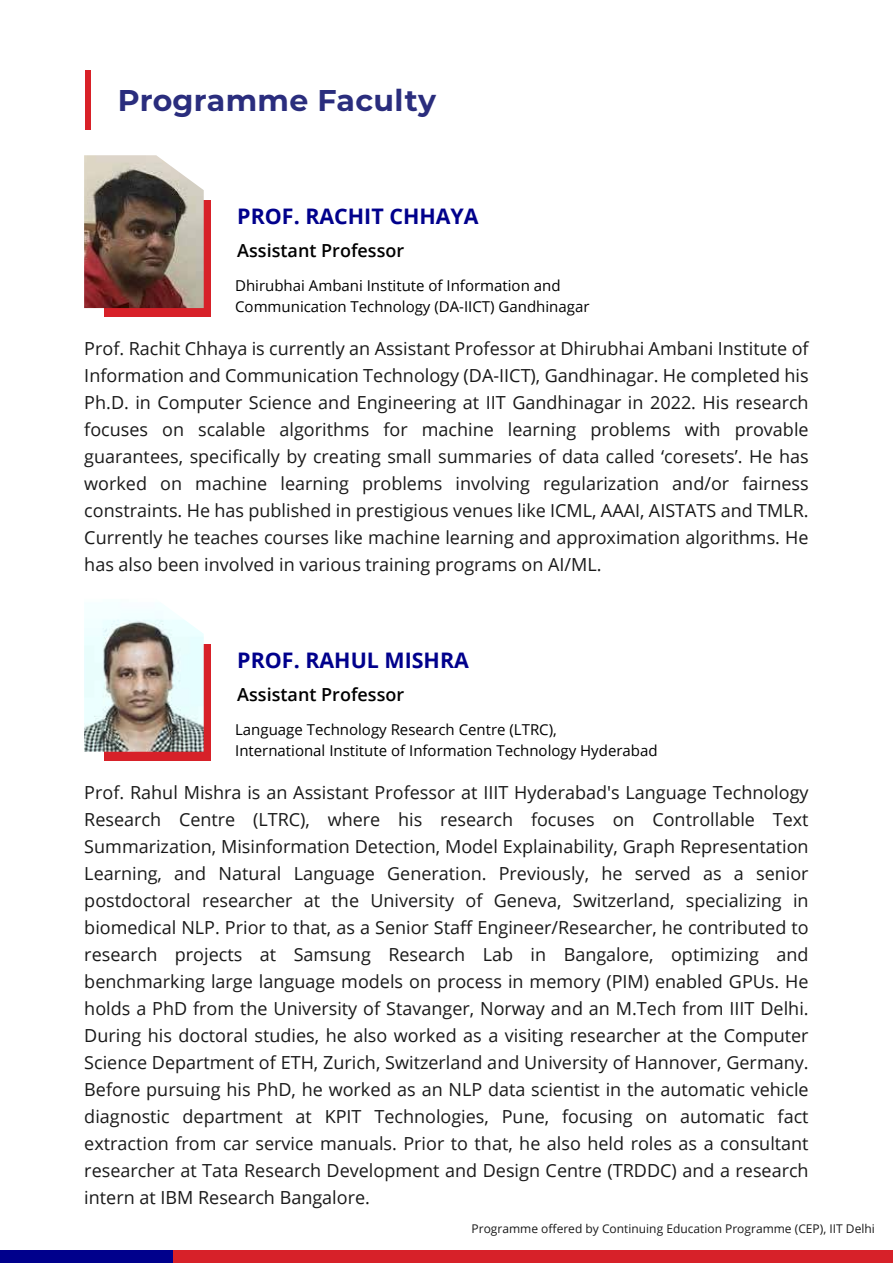
<style>
.page{position:relative;width:893px;height:1263px;background:#fff}
.page>*{position:absolute;margin:0;border:0;box-sizing:border-box;transform-origin:0 0}
.t1{font:700 30px "Montserrat";letter-spacing:.01em;color:#2a2d7d}
.t2{font:700 21.45px "Open Sans";color:#00008c}
.t3{font:18px/27px "Open Sans";color:#191919;text-align:justify}
.t4{font:600 18px "Open Sans";color:#000}
.t5{font:15px/21px "Open Sans";color:#000}
.t6{font:12px "Open Sans";color:#191919}
</style>
<div class="page">
<div style="left:0;top:1251px;width:893px;height:12px;background:#d72129"></div>
<div style="left:0;top:1251px;width:172px;height:12px;background:#00008c"></div>
<div style="left:85px;top:70px;width:5px;height:60px;background:#d82128"></div>
<div style="left:105px;top:200px;width:106px;height:117px;background:#d72129"></div>
<div style="left:105px;top:644px;width:106px;height:116px;background:#d72129"></div>
<img style="left:84px;top:155px;width:120px;height:153px">
<img style="left:84px;top:610px;width:120px;height:142px">
<h1 class="t1" style="left:118px;top:79px;width:320px">Programme Faculty</h1>
<p class="t2" style="left:237px;top:201px;width:243px">PROF. RACHIT CHHAYA</p>
<p class="t4" style="left:237px;top:238px;width:168px">Assistant Professor</p>
<p class="t5" style="left:235px;top:275px;width:356px">Dhirubhai Ambani Institute of Information and<br>Communication Technology (DA-IICT) Gandhinagar</p>
<p class="t3" style="left:84px;top:335px;width:726px">Prof. Rachit Chhaya is currently an Assistant Professor at Dhirubhai Ambani Institute of Information and Communication Technology (DA-IICT), Gandhinagar. He completed his Ph.D. in Computer Science and Engineering at IIT Gandhinagar in 2022. His research focuses on scalable algorithms for machine learning problems with provable guarantees, specifically by creating small summaries of data called ‘coresets’. He has worked on machine learning problems involving regularization and/or fairness constraints. He has published in prestigious venues like ICML, AAAI, AISTATS and TMLR.<br>Currently he teaches courses like machine learning and approximation algorithms. He has also been involved in various training programs on AI/ML.</p>
<p class="t2" style="left:237px;top:645px;width:233px">PROF. RAHUL MISHRA</p>
<p class="t4" style="left:237px;top:682px;width:168px">Assistant Professor</p>
<p class="t5" style="left:235px;top:719px;width:424px">Language Technology Research Centre (LTRC),<br>International Institute of Information Technology Hyderabad</p>
<p class="t3" style="left:84px;top:778px;width:726px">Prof. Rahul Mishra is an Assistant Professor at IIIT Hyderabad's Language Technology Research Centre (LTRC), where his research focuses on Controllable Text Summarization, Misinformation Detection, Model Explainability, Graph Representation Learning, and Natural Language Generation. Previously, he served as a senior postdoctoral researcher at the University of Geneva, Switzerland, specializing in biomedical NLP. Prior to that, as a Senior Staff Engineer/Researcher, he contributed to research projects at Samsung Research Lab in Bangalore, optimizing and benchmarking large language models on process in memory (PIM) enabled GPUs. He holds a PhD from the University of Stavanger, Norway and an M.Tech from IIIT Delhi.<br>During his doctoral studies, he also worked as a visiting researcher at the Computer Science Department of ETH, Zurich, Switzerland and University of Hannover, Germany.<br>Before pursuing his PhD, he worked as an NLP data scientist in the automatic vehicle diagnostic department at KPIT Technologies, Pune, focusing on automatic fact extraction from car service manuals. Prior to that, he also held roles as a consultant researcher at Tata Research Development and Design Centre (TRDDC) and a research intern at IBM Research Bangalore.</p>
<p class="t6" style="left:472px;top:1220px;width:405px">Programme offered by Continuing Education Programme (CEP), IIT Delhi</p>
</div>
